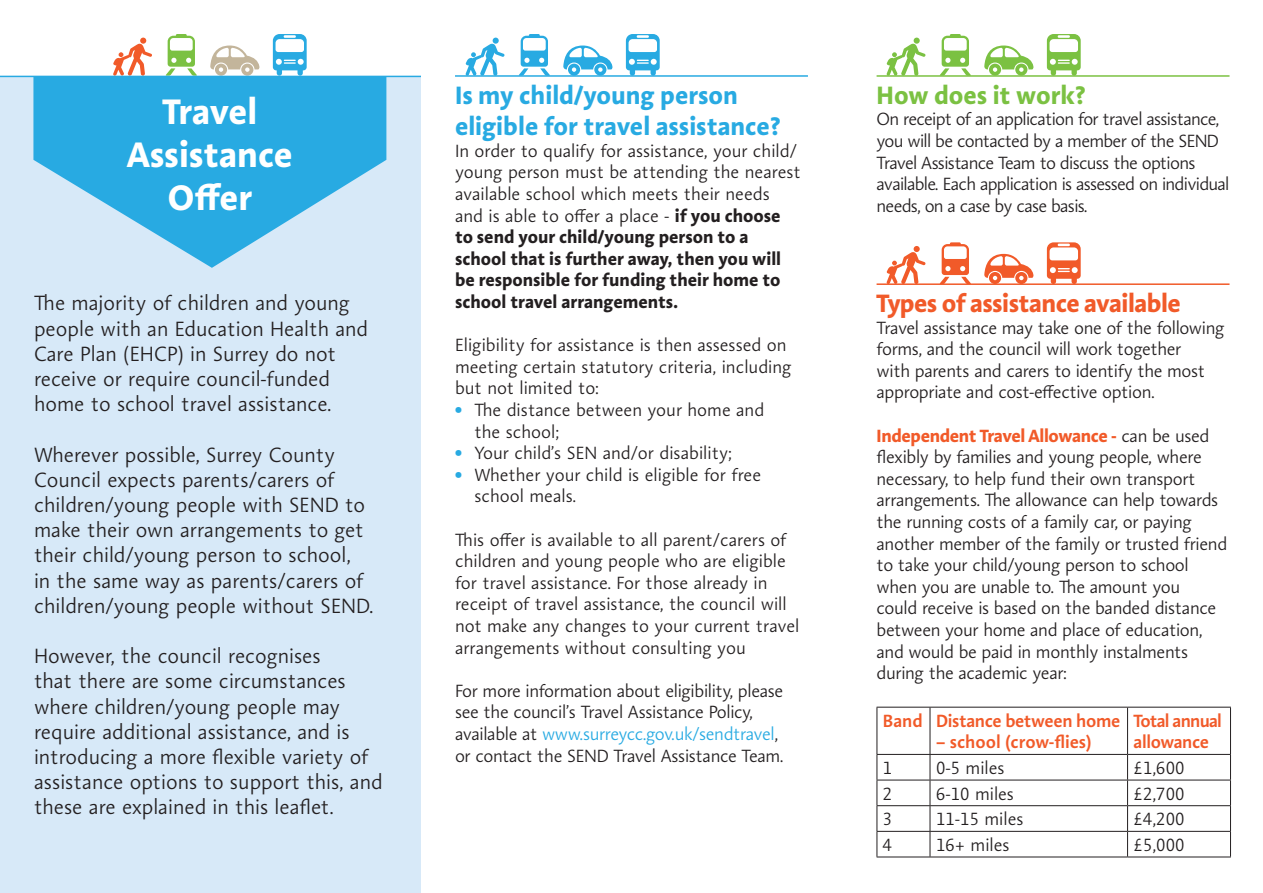
<style>
.page{position:relative;width:1263px;height:893px;background:#fff}
.page>*{position:absolute;margin:0;border:0;box-sizing:border-box;transform-origin:0 0}
.t1{font:700 36px "Aroma No 2 LT Pro";color:#fff}
.t2{font:700 25.5px/31.5px "Aroma No 2 LT Pro";color:#28aae2}
.t3{font:700 25.5px "Aroma No 2 LT Pro";letter-spacing:-.02em;color:#f15a29}
.t4{font:700 25.5px "Aroma No 2 LT Pro";color:#7bc142}
.t5{font:300 21px/25.2px "Aroma No 2 LT Pro";color:#231f20}
.t6{font:300 18px/21.6px "Aroma No 2 LT Pro";letter-spacing:-.02em;color:#231f20}
.t7{font:300 18px/21.6px "Aroma No 2 LT Pro";color:#231f20}
.t8{font:700 18px/21.6px "Aroma No 2 LT Pro";color:#231f20}
.t9{font:300 18px/21.6px "Aroma No 2 LT Pro";letter-spacing:-.04em;color:#231f20}
.t10{font:600 18px "Aroma No 2 LT Pro";letter-spacing:-.02em;color:#f15a29}
.t11{font:600 18px/21.6px "Aroma No 2 LT Pro";letter-spacing:-.04em;color:#f15a29}
.t12{font:600 18px "Aroma No 2 LT Pro";color:#f15a29}
.s1{font-weight:300}
.s2{font-weight:800;color:#28aae2}
.s3{color:#28aae2}
.s4{font-weight:700;color:#f15a29}
</style>
<div class="page">
<div style="left:0;top:0;width:421px;height:893px;background:#d7e9f8"></div>
<svg style="left:33px;top:77px;width:353px;height:191px;fill:#28aae2"></svg>
<hr style="left:876px;top:75px;width:353px;height:2px;background:#7bc142">
<hr style="left:876px;top:283px;width:353px;height:2px;background:#f15a29">
<hr style="left:876px;top:707px;width:54px;height:1px;background:#231f20">
<hr style="left:876px;top:707px;width:1px;height:47px;background:#231f20">
<hr style="left:930px;top:707px;width:197px;height:1px;background:#231f20">
<hr style="left:930px;top:707px;width:1px;height:47px;background:#231f20">
<hr style="left:1127px;top:707px;width:104px;height:1px;background:#231f20">
<hr style="left:1127px;top:707px;width:1px;height:47px;background:#231f20">
<hr style="left:1230px;top:707px;width:1px;height:47px;background:#231f20">
<hr style="left:876px;top:754px;width:54px;height:1px;background:#231f20">
<hr style="left:930px;top:754px;width:197px;height:1px;background:#231f20">
<hr style="left:1127px;top:754px;width:104px;height:1px;background:#231f20">
<hr style="left:876px;top:780px;width:54px;height:1px;background:#231f20">
<hr style="left:930px;top:780px;width:197px;height:1px;background:#231f20">
<hr style="left:1127px;top:780px;width:104px;height:1px;background:#231f20">
<hr style="left:876px;top:805px;width:54px;height:1px;background:#231f20">
<hr style="left:930px;top:805px;width:197px;height:1px;background:#231f20">
<hr style="left:1127px;top:805px;width:104px;height:1px;background:#231f20">
<hr style="left:876px;top:831px;width:54px;height:1px;background:#231f20">
<svg style="left:876px;top:755px;width:1px;height:102px"></svg>
<hr style="left:930px;top:831px;width:197px;height:1px;background:#231f20">
<svg style="left:930px;top:755px;width:1px;height:102px"></svg>
<hr style="left:1127px;top:831px;width:104px;height:1px;background:#231f20">
<svg style="left:1127px;top:755px;width:1px;height:102px"></svg>
<svg style="left:1230px;top:755px;width:1px;height:102px"></svg>
<hr style="left:876px;top:857px;width:54px;height:1px;background:#231f20">
<hr style="left:930px;top:857px;width:197px;height:1px;background:#231f20">
<hr style="left:1127px;top:857px;width:104px;height:1px;background:#231f20">
<hr style="left:455px;top:75px;width:353px;height:2px;background:#28aae2">
<div style="left:0;top:0;width:421px;height:76px;background:#fff"></div>
<svg style="left:166px;top:34px;width:31px;height:42px"></svg>
<svg style="left:210px;top:46px;width:50px;height:30px"></svg>
<svg style="left:273px;top:34px;width:34px;height:42px"></svg>
<svg style="left:113px;top:38px;width:39px;height:38px"></svg>
<hr style="left:0;top:76px;width:421px;height:1px;background:#28aae2">
<svg style="left:519px;top:34px;width:31px;height:42px"></svg>
<svg style="left:563px;top:46px;width:50px;height:30px"></svg>
<svg style="left:626px;top:34px;width:34px;height:42px"></svg>
<svg style="left:465px;top:38px;width:40px;height:38px"></svg>
<svg style="left:939px;top:34px;width:32px;height:42px"></svg>
<svg style="left:984px;top:46px;width:50px;height:30px"></svg>
<svg style="left:1047px;top:34px;width:34px;height:42px"></svg>
<svg style="left:886px;top:38px;width:40px;height:38px"></svg>
<svg style="left:939px;top:242px;width:32px;height:42px"></svg>
<svg style="left:984px;top:254px;width:50px;height:30px"></svg>
<svg style="left:1047px;top:242px;width:34px;height:42px"></svg>
<svg style="left:886px;top:246px;width:40px;height:38px"></svg>
<p class="t1" style="left:163px;top:88px;width:96px">Travel</p>
<p class="t1" style="left:127px;top:131px;width:167px">Assistance</p>
<p class="t1" style="left:168px;top:174px;width:86px">Offer</p>
<p class="t5" style="left:34px;top:290px;width:336px">The majority of children and young people with an Education Health and Care Plan (EHCP) in Surrey do not receive or require council-funded home to school travel assistance.</p>
<p class="t5" style="left:34px;top:442px;width:341px">Wherever possible, Surrey County Council expects parents/carers of children/young people with SEND to make their own arrangements to get their child/young person to school,<br>in the same way as parents/carers of children/young people without SEND.</p>
<p class="t5" style="left:34px;top:643px;width:350px">However, the council recognises<br>that there are some circumstances where children/young people may require additional assistance, and is introducing a more flexible variety of assistance options to support this, and these are explained in this leaflet.</p>
<p class="t2" style="left:455px;top:78px;width:327px">Is my child/young person eligible for travel assistance?</p>
<p class="t8" style="left:455px;top:139px;width:347px"><span class="s1">In order to qualify for assistance, your child/ young person must be attending the nearest available school which meets their needs and is able to offer a place -</span> if you choose to send your child/young person to a school that is further away, then you will be responsible for funding their home to school travel arrangements.</p>
<p class="t7" style="left:455px;top:334px;width:338px">Eligibility for assistance is then assessed on meeting certain statutory criteria, including but not limited to:</p>
<p class="t7" style="left:474px;top:399px;width:291px;text-indent:-20px"><span class="s2">•</span> The distance between your home and the school;</p>
<p class="t7" style="left:455px;top:442px;width:278px"><span class="s2">•</span> Your child’s SEN and/or disability;</p>
<p class="t7" style="left:474px;top:464px;width:288px;text-indent:-20px"><span class="s2">•</span> Whether your child is eligible for free school meals.</p>
<p class="t7" style="left:455px;top:528px;width:346px">This offer is available to all parent/carers of children and young people who are eligible for travel assistance. For those already in receipt of travel assistance, the council will not make any changes to your current travel arrangements without consulting you</p>
<p class="t6" style="left:455px;top:680px;width:330px">For more information about eligibility, please see the council’s Travel Assistance Policy, available at <span class="s3">www.surreycc.gov.uk/sendtravel</span>, or contact the SEND Travel Assistance Team.</p>
<p class="t4" style="left:876px;top:78px;width:210px">How does it work?</p>
<p class="t9" style="left:876px;top:108px;width:354px">On receipt of an application for travel assistance, you will be contacted by a member of the SEND Travel Assistance Team to discuss the options available. Each application is assessed on individual needs, on a case by case basis.</p>
<p class="t3" style="left:876px;top:286px;width:306px">Types of assistance available</p>
<p class="t6" style="left:876px;top:316px;width:349px">Travel assistance may take one of the following forms, and the council will work together<br>with parents and carers to identify the most appropriate and cost-effective option.</p>
<p class="t6" style="left:876px;top:424px;width:352px"><span class="s4">Independent Travel Allowance -</span> can be used flexibly by families and young people, where necessary, to help fund their own transport arrangements. The allowance can help towards the running costs of a family car, or paying another member of the family or trusted friend to take your child/young person to school when you are unable to. The amount you<br>could receive is based on the banded distance between your home and place of education, and would be paid in monthly instalments during the academic year:</p>
<p class="t10" style="left:883px;top:709px;width:41px">Band</p>
<p class="t10" style="left:936px;top:709px;width:186px">Distance between home</p>
<p class="t12" style="left:936px;top:730px;width:157px">– school (crow-flies)</p>
<p class="t11" style="left:1133px;top:709px;width:90px">Total annual allowance</p>
<p class="t6" style="left:883px;top:757px;width:11px">1</p>
<p class="t6" style="left:936px;top:757px;width:70px">0-5 miles</p>
<p class="t6" style="left:1133px;top:757px;width:52px">£1,600</p>
<p class="t6" style="left:883px;top:782px;width:11px">2</p>
<p class="t6" style="left:936px;top:782px;width:80px">6-10 miles</p>
<p class="t6" style="left:1133px;top:782px;width:52px">£2,700</p>
<p class="t6" style="left:883px;top:808px;width:11px">3</p>
<p class="t7" style="left:936px;top:808px;width:89px">11-15 miles</p>
<p class="t6" style="left:1133px;top:808px;width:52px">£4,200</p>
<p class="t6" style="left:883px;top:834px;width:11px">4</p>
<p class="t6" style="left:936px;top:834px;width:75px">16+ miles</p>
<p class="t6" style="left:1133px;top:834px;width:52px">£5,000</p>
</div>
